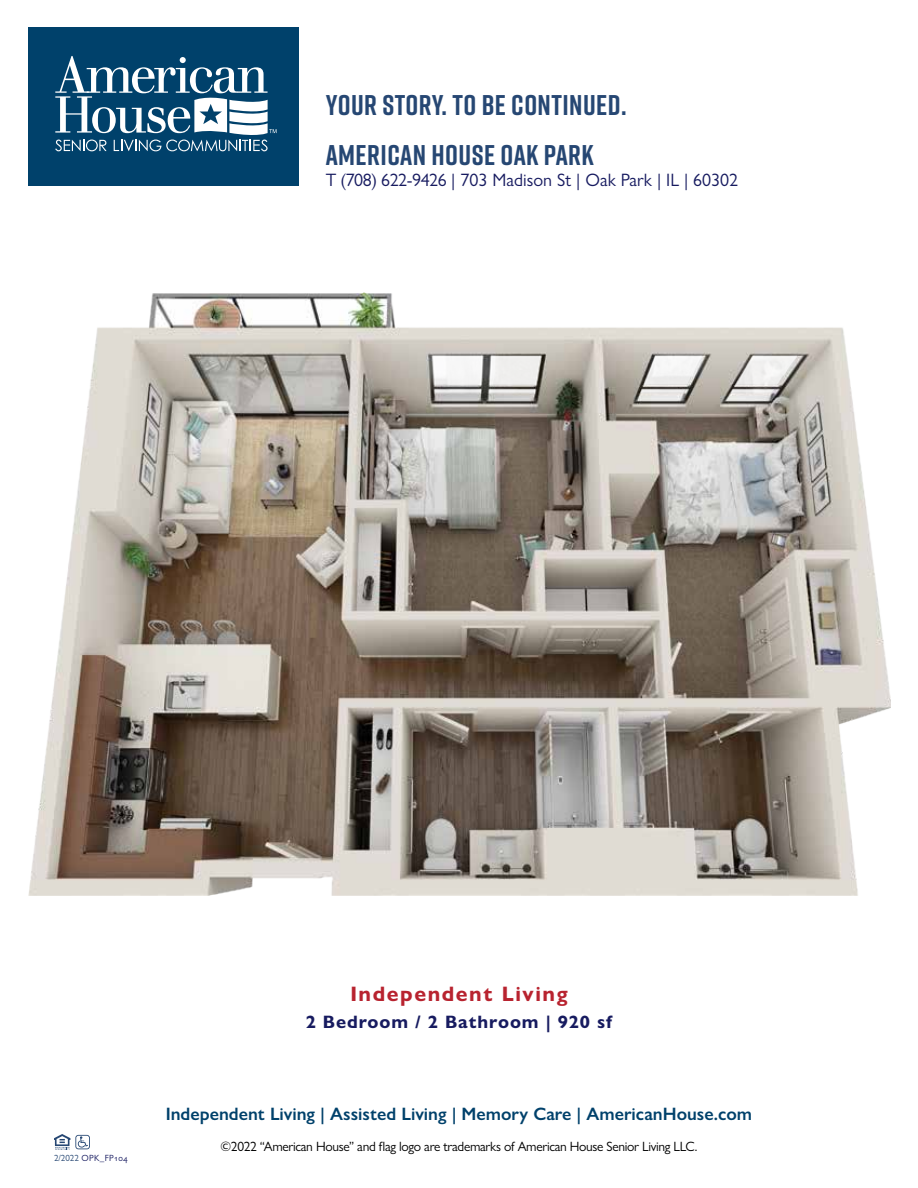
<style>
.page{position:relative;width:918px;height:1188px;background:#fff}
.page>*{position:absolute;margin:0;border:0;box-sizing:border-box;transform-origin:0 0}
.t1{font:700 28.5px "Rift";letter-spacing:.015em;color:#264773}
.t2{font:700 21px "Gill Sans Nova";letter-spacing:.075em;color:#b8232f}
.t3{font:600 18px "Gill Sans Nova";color:#00416b}
.t4{font:18px "Gill Sans Nova";color:#171b60}
.t5{font:700 18px "Gill Sans Nova";letter-spacing:.05em;color:#171b60}
.t6{font:13.5px "Gill Sans Nova";letter-spacing:-.025em;color:#000}
.t7{font:9px "Gill Sans Nova";letter-spacing:.04em;color:#171b60}
.s1{color:#264773}
</style>
<div class="page">
<svg style="left:54px;top:1134px;width:36px;height:16px"></svg>
<div style="left:28px;top:27px;width:271px;height:159px;background:#00416b"></div>
<svg style="left:55px;top:56px;width:222px;height:95px"></svg>
<img style="left:28px;top:292px;width:863px;height:604px">
<h1 class="t1" style="left:326px;top:85px;width:302px">YOUR STORY. TO BE CONTINUED.</h1>
<h1 class="t1" style="left:326px;top:134px;width:269px">AMERICAN HOUSE OAK PARK</h1>
<h3 class="t4" style="left:326px;top:169px;width:414px">T (708) 622-9426 | 703 Madison St | Oak Park | IL | 60302</h3>
<p class="t7" style="left:54px;top:1153px;width:75px"><span class="s1">2/2022</span> OPK_FP104</p>
<h2 class="t2" style="left:350px;top:981px;width:219px">Independent Living</h2>
<h3 class="t5" style="left:306px;top:1011px;width:308px">2 Bedroom / 2 Bathroom | 920 sf</h3>
<h3 class="t3" style="left:166px;top:1103px;width:588px">Independent Living | Assisted Living | Memory Care | AmericanHouse.com</h3>
<p class="t6" style="left:221px;top:1138px;width:478px">©2022 “American House” and flag logo are trademarks of American House Senior Living LLC.</p>
</div>
